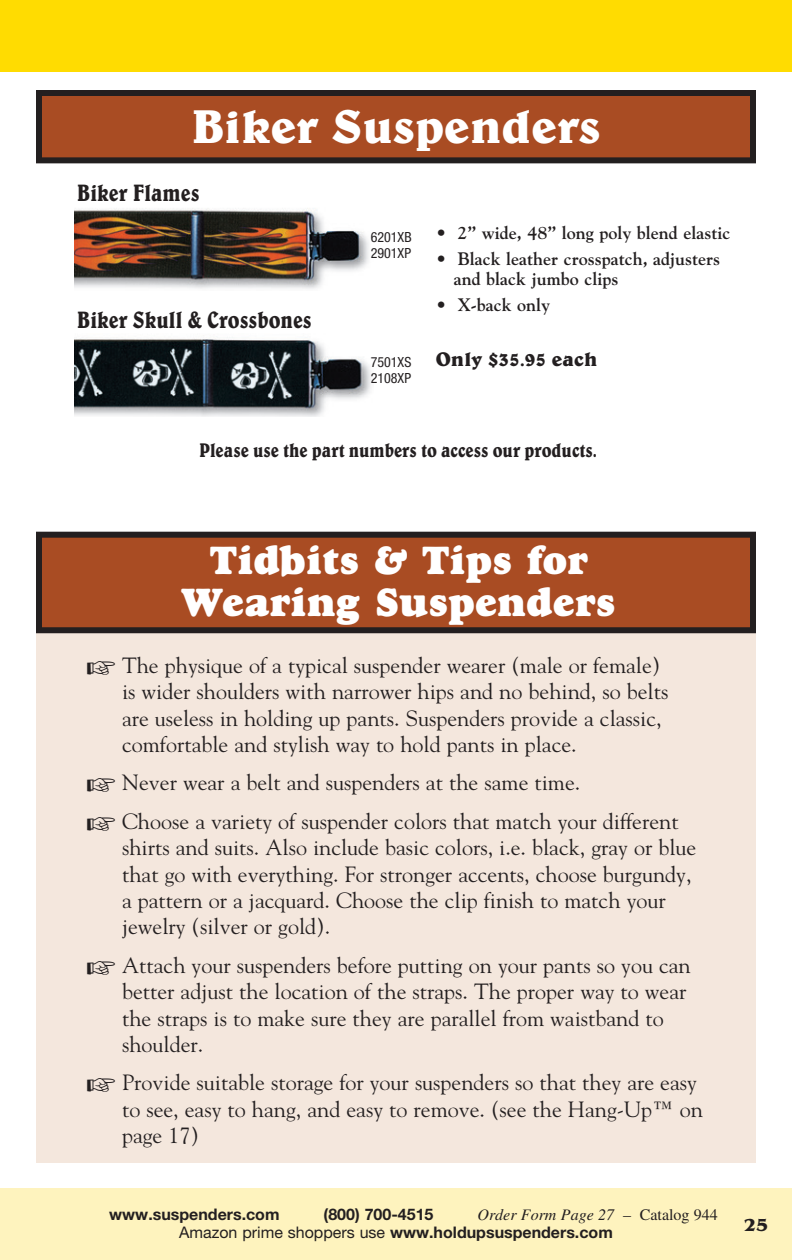
<style>
.page{position:relative;width:792px;height:1260px;background:#fff}
.page>*{position:absolute;margin:0;border:0;box-sizing:border-box;transform-origin:0 0}
.t1{font:700 48px "Belwe BT";color:#fff}
.t2{font:40px/42px "Goudy Heavyface";color:#fff;text-align:center}
.t3{font:condensed 24px "Belwe BT";color:#231f20}
.t4{font:22px/26.4px "Goudy";color:#231f20}
.t5{font:condensed 20px "Belwe BT";color:#231f20}
.t6{font:700 20px "Belwe BT";color:#231f20}
.t7{font:700 18px/20px "Goudy";color:#231f20}
.t8{font:700 18px "Benguiat IT Cby BT";color:#231f20}
.t9{font:700 16px "Helvetica Neue";color:#231f20}
.t10{font:italic 16px "Times";color:#231f20}
.t11{font:condensed 14px "Helvetica Neue";color:#231f20}
.s1{font-style:normal}
.s2{font-weight:400}
</style>
<div class="page">
<div style="left:0;top:1188px;width:792px;height:72px;background:#fef3be"></div>
<div style="left:0;top:0;width:792px;height:72px;background:#ffdc01"></div>
<div style="left:36px;top:626px;width:720px;height:537px;background:#f4e7dd"></div>
<div style="left:39px;top:93px;width:714px;height:67px;background:#a94c23"></div>
<div style="left:36px;top:90px;width:720px;height:73px;border:6px solid #231f20"></div>
<div style="left:39px;top:535px;width:714px;height:95px;background:#a94c23"></div>
<div style="left:36px;top:532px;width:720px;height:101px;border:6px solid #231f20"></div>
<img style="left:75px;top:208px;width:294px;height:81px">
<img style="left:75px;top:339px;width:296px;height:78px">
<h1 class="t1" style="left:191px;top:96px;width:410px">Biker Suspenders</h1>
<p class="t3" style="left:77px;top:178px;width:124px">Biker Flames</p>
<p class="t3" style="left:77px;top:305px;width:237px">Biker Skull &amp; Crossbones</p>
<p class="t11" style="left:371px;top:229px;width:42px">6201XB</p>
<p class="t11" style="left:371px;top:245px;width:42px">2901XP</p>
<p class="t11" style="left:371px;top:354px;width:42px">7501XS</p>
<p class="t11" style="left:371px;top:370px;width:42px">2108XP</p>
<p class="t7" style="left:436px;top:223px;width:296px">• 2” wide, 48” long poly blend elastic</p>
<p class="t7" style="left:454px;top:249px;width:268px;text-indent:-18px">• Black leather crosspatch, adjusters and black jumbo clips</p>
<p class="t7" style="left:436px;top:295px;width:116px">• X-back only</p>
<p class="t6" style="left:436px;top:347px;width:163px">Only $35.95 each</p>
<p class="t5" style="left:199px;top:438px;width:399px">Please use the part numbers to access our products.</p>
<p class="t2" style="left:182px;top:539px;width:435px">Tidbits &amp; Tips for<br>Wearing Suspenders</p>
<p class="t4" style="left:122px;top:651px;width:548px;text-indent:-36px">☞ The physique of a typical suspender wearer (male or female) is wider shoulders with narrower hips and no behind, so belts are useless in holding up pants. Suspenders provide a classic, comfortable and stylish way to hold pants in place.</p>
<p class="t4" style="left:86px;top:769px;width:496px">☞ Never wear a belt and suspenders at the same time.</p>
<p class="t4" style="left:122px;top:807px;width:576px;text-indent:-36px">☞ Choose a variety of suspender colors that match your different shirts and suits. Also include basic colors, i.e. black, gray or blue that go with everything. For stronger accents, choose burgundy, a pattern or a jacquard. Choose the clip finish to match your jewelry (silver or gold).</p>
<p class="t4" style="left:122px;top:951px;width:570px;text-indent:-36px">☞ Attach your suspenders before putting on your pants so you can better adjust the location of the straps. The proper way to wear the straps is to make sure they are parallel from waistband to shoulder.</p>
<p class="t4" style="left:122px;top:1069px;width:583px;text-indent:-36px">☞ Provide suitable storage for your suspenders so that they are easy to see, easy to hang, and easy to remove. (see the Hang-Up™ on page 17)</p>
<p class="t9" style="left:109px;top:1205px;width:172px">www.suspenders.com</p>
<p class="t9" style="left:324px;top:1205px;width:111px">(800) 700-4515</p>
<p class="t10" style="left:477px;top:1206px;width:242px">Order Form Page 27 <span class="s1">– Catalog 944</span></p>
<p class="t9" style="left:179px;top:1223px;width:435px"><span class="s2">Amazon prime shoppers use</span> www.holdupsuspenders.com</p>
<p class="t8" style="left:744px;top:1214px;width:25px">25</p>
</div>
